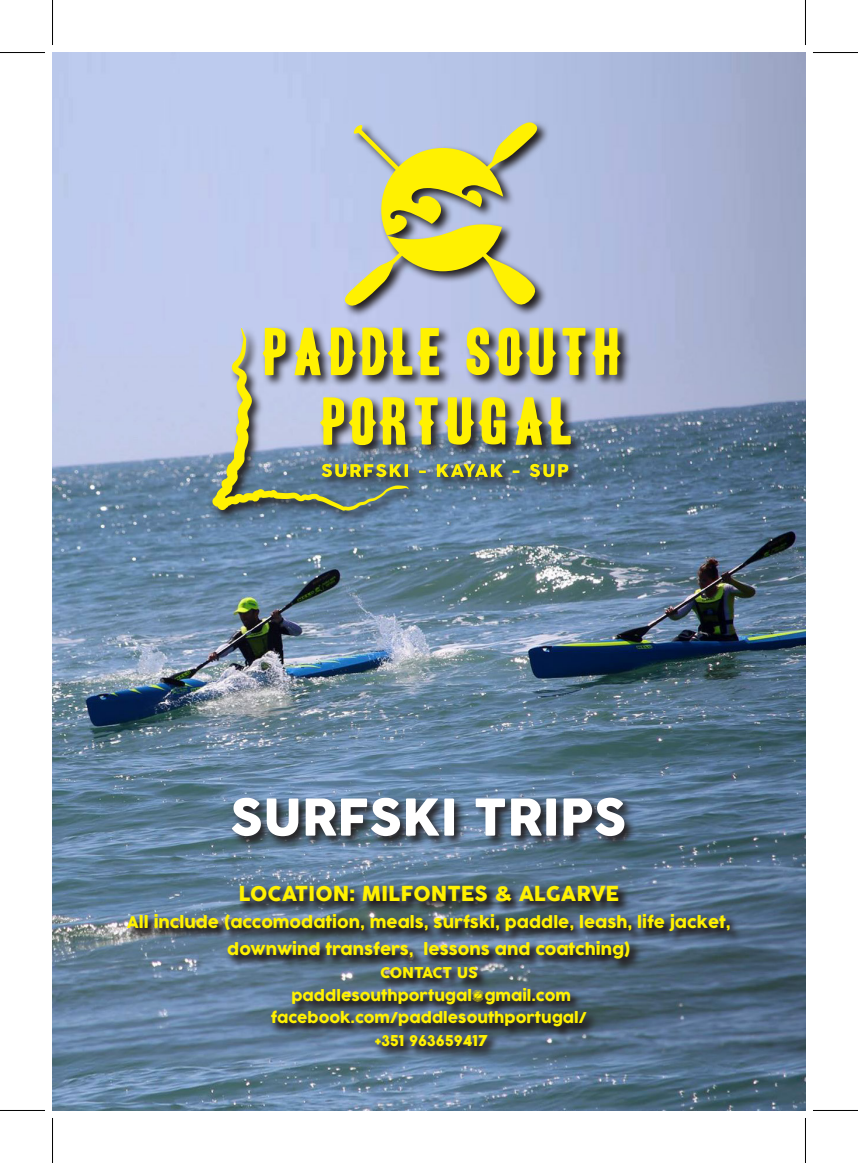
<style>
.page{position:relative;width:858px;height:1163px;background:#fff}
.page>*{position:absolute;margin:0;border:0;box-sizing:border-box;transform-origin:0 0}
.t1{font:50px "COCOGOOSE";color:#fff}
.t2{font:20.25px "COCOGOOSE";color:#fff101}
.t3{font:15.75px "COCOGOOSE";color:#fff101}
.t4{font:14.5px "COCOGOOSE";color:#fff101}
.s1{font-family:"Arial";font-weight:900}
</style>
<div class="page">
<img style="left:52px;top:52px;width:753px;height:1058px">
<svg style="left:230px;top:794px;width:407px;height:54px"></svg>
<svg style="left:210px;top:120px;width:423px;height:403px"></svg>
<svg style="left:592px;top:328px;width:28px;height:47px"></svg>
<svg style="left:212px;top:327px;width:373px;height:183px"></svg>
<svg style="left:341px;top:119px;width:200px;height:190px"></svg>
<svg style="left:125px;top:883px;width:618px;height:175px"></svg>
<hr style="left:0;top:52px;width:45px;height:1px;background:#000">
<hr style="left:813px;top:52px;width:45px;height:1px;background:#000">
<hr style="left:0;top:1109px;width:45px;height:1px;background:#000">
<hr style="left:813px;top:1109px;width:45px;height:1px;background:#000">
<hr style="left:52px;top:0;width:1px;height:45px;background:#000">
<hr style="left:52px;top:1117px;width:1px;height:45px;background:#000">
<hr style="left:805px;top:0;width:1px;height:45px;background:#000">
<hr style="left:805px;top:1117px;width:1px;height:45px;background:#000">
<p class="t1" style="left:230px;top:779px;width:398px">SURFSKI TRIPS</p>
<p class="t2" style="left:239px;top:878px;width:382px">LOCATION: MILFONTES <span class="s1">&amp;</span> ALGARVE</p>
<p class="t3" style="left:127px;top:910px;width:605px">All include (accomodation, meals, surfski, paddle, leash, life jacket,</p>
<p class="t3" style="left:227px;top:937px;width:405px">downwind transfers, lessons and coatching)</p>
<p class="t4" style="left:380px;top:961px;width:99px">CONTACT US</p>
<p class="t4" style="left:291px;top:984px;width:281px">paddlesouthportugal@gmail.com</p>
<p class="t4" style="left:271px;top:1006px;width:317px">facebook.com/paddlesouthportugal/</p>
<p class="t4" style="left:375px;top:1029px;width:114px">+351 963659417</p>
</div>
